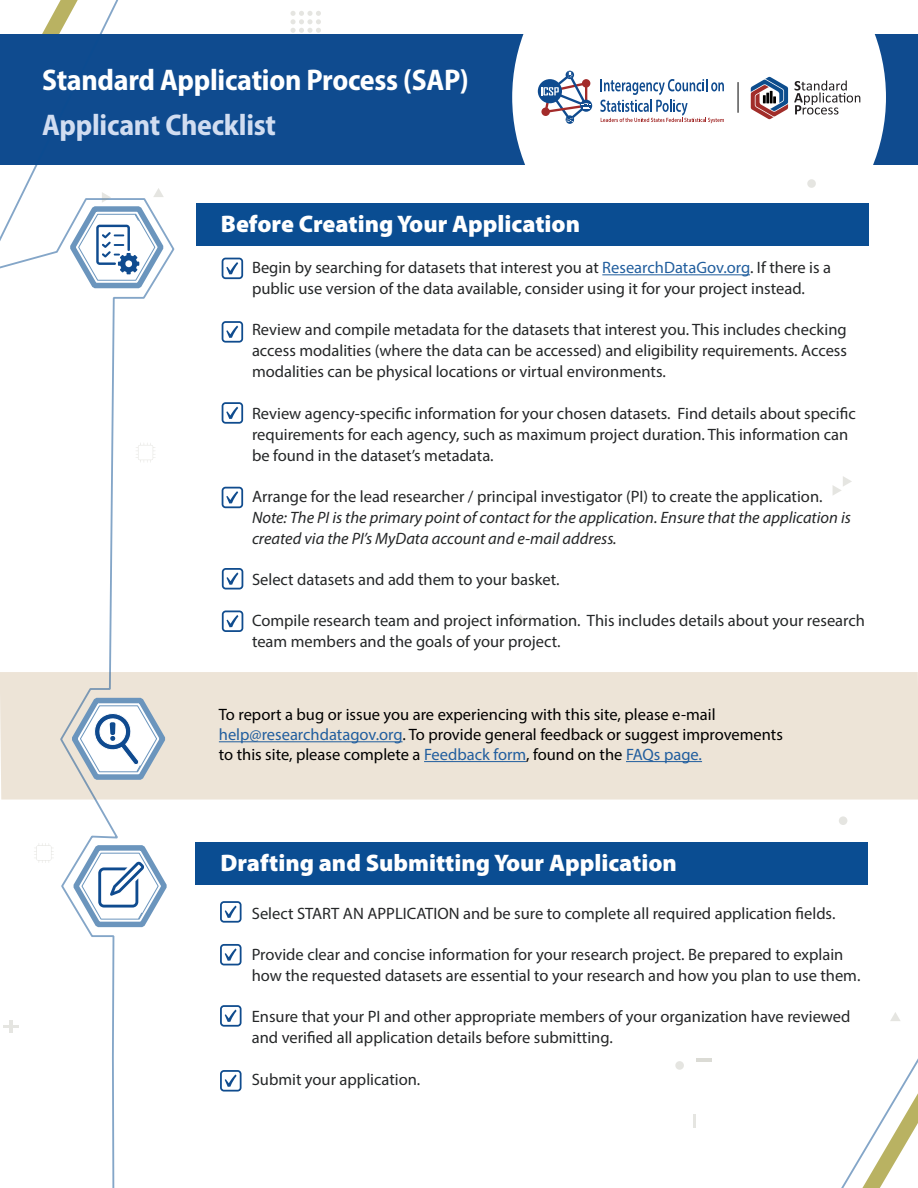
<style>
.page{position:relative;width:918px;height:1188px;background:#fff}
.page>*{position:absolute;margin:0;border:0;box-sizing:border-box;transform-origin:0 0}
.t1{font:700 semi-condensed 30px/44.8px "Myriad Pro";letter-spacing:-.01em;color:#fff}
.t2{font:900 24px "Myriad Pro";color:#fff}
.t3{font:16.5px/21px "Myriad Pro";color:#252728}
.t4{font:italic 16.5px/21px "Myriad Pro";color:#252728}
.t5{font:16.5px/19.8px "Myriad Pro";color:#000}
.s1{color:#d1ddf1}
.s2{color:#215e9e}
.s3{font-style:normal}
</style>
<div class="page">
<div style="left:0;top:34px;width:918px;height:130px;background:#0f4b8f"></div>
<div style="left:512px;top:34px;width:374px;height:242px;background:#fff"></div>
<div style="left:196px;top:203px;width:672px;height:43px;background:#0a4d92"></div>
<div style="left:196px;top:842px;width:672px;height:43px;background:#0a4d92"></div>
<svg style="left:807px;top:179px;width:9px;height:9px"></svg>
<svg style="left:515px;top:614px;width:11px;height:9px"></svg>
<svg style="left:833px;top:476px;width:19px;height:19px"></svg>
<svg style="left:890px;top:1012px;width:10px;height:9px"></svg>
<div style="left:176px;top:672px;width:742px;height:128px;background:#ede4d7"></div>
<svg style="left:693px;top:1114px;width:3px;height:13px"></svg>
<hr style="left:696px;top:1058px;width:15px;height:3px;background:#999889">
<div style="left:675px;top:1061px;width:9px;height:9px;background:#e5e5e1;border-radius:50%"></div>
<div style="left:839px;top:816px;width:8px;height:9px;background:#e5e5e1;border-radius:50%"></div>
<svg style="left:0;top:0;width:176px;height:1188px"></svg>
<svg style="left:841px;top:1058px;width:77px;height:130px"></svg>
<hr style="left:219px;top:741px;width:184px;height:1px;background:#215e9e">
<hr style="left:424px;top:761px;width:102px;height:1px;background:#215e9e">
<hr style="left:626px;top:761px;width:76px;height:1px;background:#215e9e">
<svg style="left:72px;top:698px;width:93px;height:82px"></svg>
<svg style="left:222px;top:258px;width:21px;height:21px"></svg>
<svg style="left:222px;top:321px;width:21px;height:22px"></svg>
<svg style="left:222px;top:402px;width:21px;height:22px"></svg>
<svg style="left:222px;top:487px;width:21px;height:21px"></svg>
<svg style="left:222px;top:568px;width:21px;height:22px"></svg>
<svg style="left:220px;top:944px;width:22px;height:21px"></svg>
<svg style="left:220px;top:1005px;width:22px;height:22px"></svg>
<svg style="left:220px;top:1070px;width:22px;height:22px"></svg>
<svg style="left:222px;top:610px;width:21px;height:22px"></svg>
<svg style="left:220px;top:901px;width:22px;height:22px"></svg>
<svg style="left:71px;top:188px;width:93px;height:100px"></svg>
<svg style="left:135px;top:442px;width:21px;height:21px"></svg>
<svg style="left:74px;top:845px;width:93px;height:82px"></svg>
<div style="left:538px;top:79px;width:24px;height:24px;background:#0f4b8f;border-radius:50%"></div>
<div style="left:566px;top:71px;width:8px;height:8px;background:#396aa2;border-radius:50%"></div>
<svg style="left:541px;top:72px;width:50px;height:50px"></svg>
<svg style="left:600px;top:79px;width:124px;height:44px;background:#cfd6e2"></svg>
<svg style="left:794px;top:80px;width:66px;height:35px;background:#cecdce"></svg>
<svg style="left:751px;top:77px;width:37px;height:42px"></svg>
<hr style="left:738px;top:82px;width:1px;height:31px;background:#000">
<hr style="left:602px;top:274px;width:148px;height:1px;background:#215e9e">
<h1 class="t1" style="left:42px;top:57px;width:428px">Standard Application Process (SAP)<br><span class="s1">Applicant Checklist</span></h1>
<h2 class="t2" style="left:221px;top:208px;width:361px">Before Creating Your Application</h2>
<p class="t3" style="left:252px;top:257px;width:581px">Begin by searching for datasets that interest you at <span class="s2">ResearchDataGov.org</span>. If there is a public use version of the data available, consider using it for your project instead.</p>
<p class="t3" style="left:252px;top:319px;width:597px;text-align:justify">Review and compile metadata for the datasets that interest you. This includes checking access modalities (where the data can be accessed) and eligibility requirements. Access modalities can be physical locations or virtual environments.</p>
<p class="t3" style="left:252px;top:402px;width:605px">Review agency-specific information for your chosen datasets. Find details about specific requirements for each agency, such as maximum project duration. This information can be found in the dataset’s metadata.</p>
<p class="t4" style="left:252px;top:486px;width:600px"><span class="s3">Arrange for the lead researcher / principal investigator (PI) to create the application.<br></span>Note: The PI is the primary point of contact for the application. Ensure that the application is created via the PI’s MyData account and e-mail address.</p>
<p class="t3" style="left:252px;top:569px;width:309px">Select datasets and add them to your basket.</p>
<p class="t3" style="left:252px;top:610px;width:615px">Compile research team and project information. This includes details about your research team members and the goals of your project.</p>
<p class="t5" style="left:219px;top:705px;width:566px">To report a bug or issue you are experiencing with this site, please e-mail <span class="s2">help@researchdatagov.org</span>. To provide general feedback or suggest improvements to this site, please complete a <span class="s2">Feedback form</span>, found on the <span class="s2">FAQs page.</span></p>
<h2 class="t2" style="left:220px;top:847px;width:458px">Drafting and Submitting Your Application</h2>
<p class="t3" style="left:252px;top:903px;width:585px">Select START AN APPLICATION and be sure to complete all required application fields.</p>
<p class="t3" style="left:252px;top:944px;width:610px">Provide clear and concise information for your research project. Be prepared to explain how the requested datasets are essential to your research and how you plan to use them.</p>
<p class="t3" style="left:252px;top:1006px;width:600px">Ensure that your PI and other appropriate members of your organization have reviewed and verified all application details before submitting.</p>
<p class="t3" style="left:252px;top:1068px;width:170px">Submit your application.</p>
</div>
